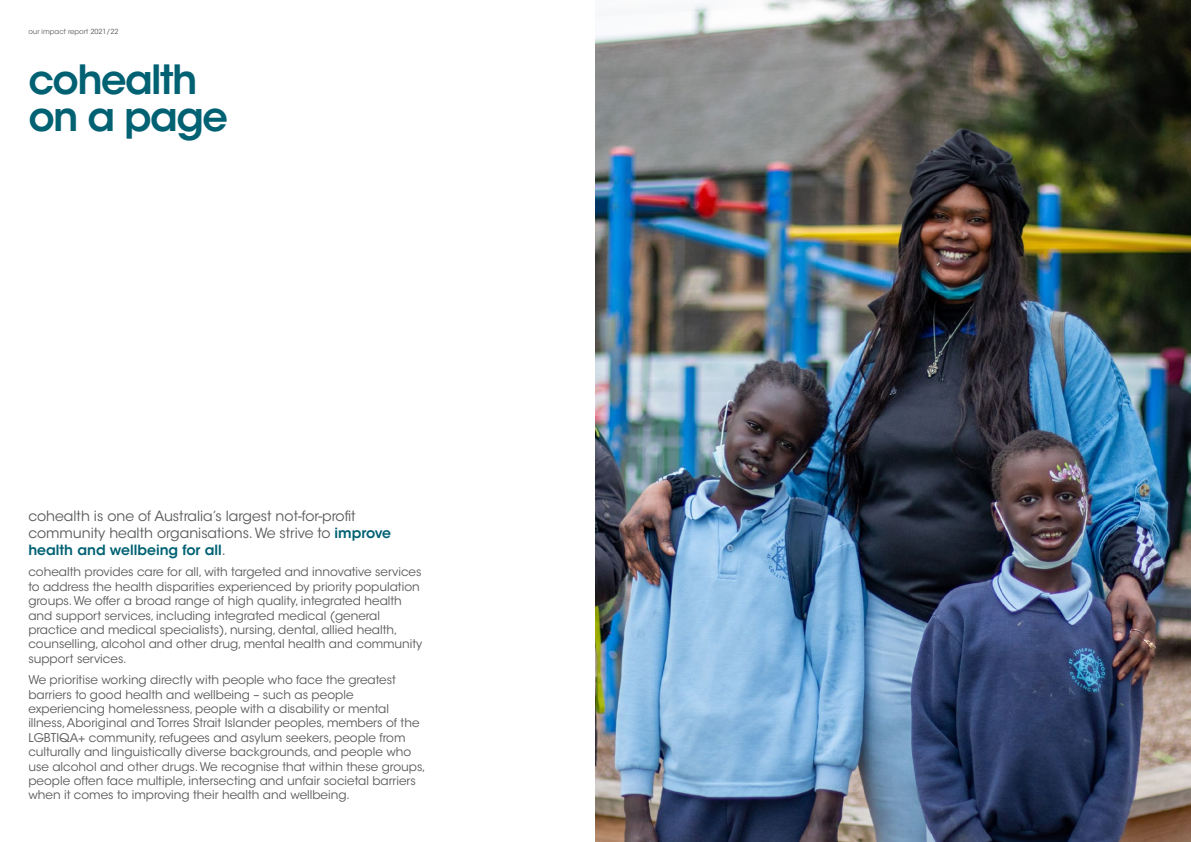
<style>
.page{position:relative;width:1191px;height:842px;background:#fff}
.page>*{position:absolute;margin:0;border:0;box-sizing:border-box;transform-origin:0 0}
.Body{font:600 40px/37.6px "ITC Avant Garde Std";letter-spacing:-.04em;color:#006173}
.Body__14pt{font:14px/16.8px "ITC Avant Garde Std";color:#58595b}
.Body-2{font:12px/14.4px "ITC Avant Garde Std";color:#58595b}
.t1{font:7px "ITC Avant Garde Std";color:#58595b}
.s1{font-weight:600;color:#006173}
</style>
<div class="page">
<img style="left:595px;top:0;width:596px;height:842px">
<p class="t1" style="left:28px;top:27px;width:92px">our impact report 2021/22</p>
<p class="Body" style="left:28px;top:60px;width:201px">cohealth on a page</p>
<p class="Body__14pt" style="left:28px;top:508px;width:364px">cohealth is one of Australia’s largest not-for-profit community health organisations. We strive to <span class="s1">improve health and wellbeing for all</span>.</p>
<p class="Body-2" style="left:28px;top:565px;width:395px">cohealth provides care for all, with targeted and innovative services to address the health disparities experienced by priority population groups. We offer a broad range of high quality, integrated health and support services, including integrated medical (general practice and medical specialists), nursing, dental, allied health, counselling, alcohol and other drug, mental health and community support services.</p>
<p class="Body-2" style="left:28px;top:673px;width:399px">We prioritise working directly with people who face the greatest barriers to good health and wellbeing – such as people experiencing homelessness, people with a disability or mental illness, Aboriginal and Torres Strait Islander peoples, members of the LGBTIQA+ community, refugees and asylum seekers, people from culturally and linguistically diverse backgrounds, and people who use alcohol and other drugs. We recognise that within these groups, people often face multiple, intersecting and unfair societal barriers when it comes to improving their health and wellbeing.</p>
</div>
